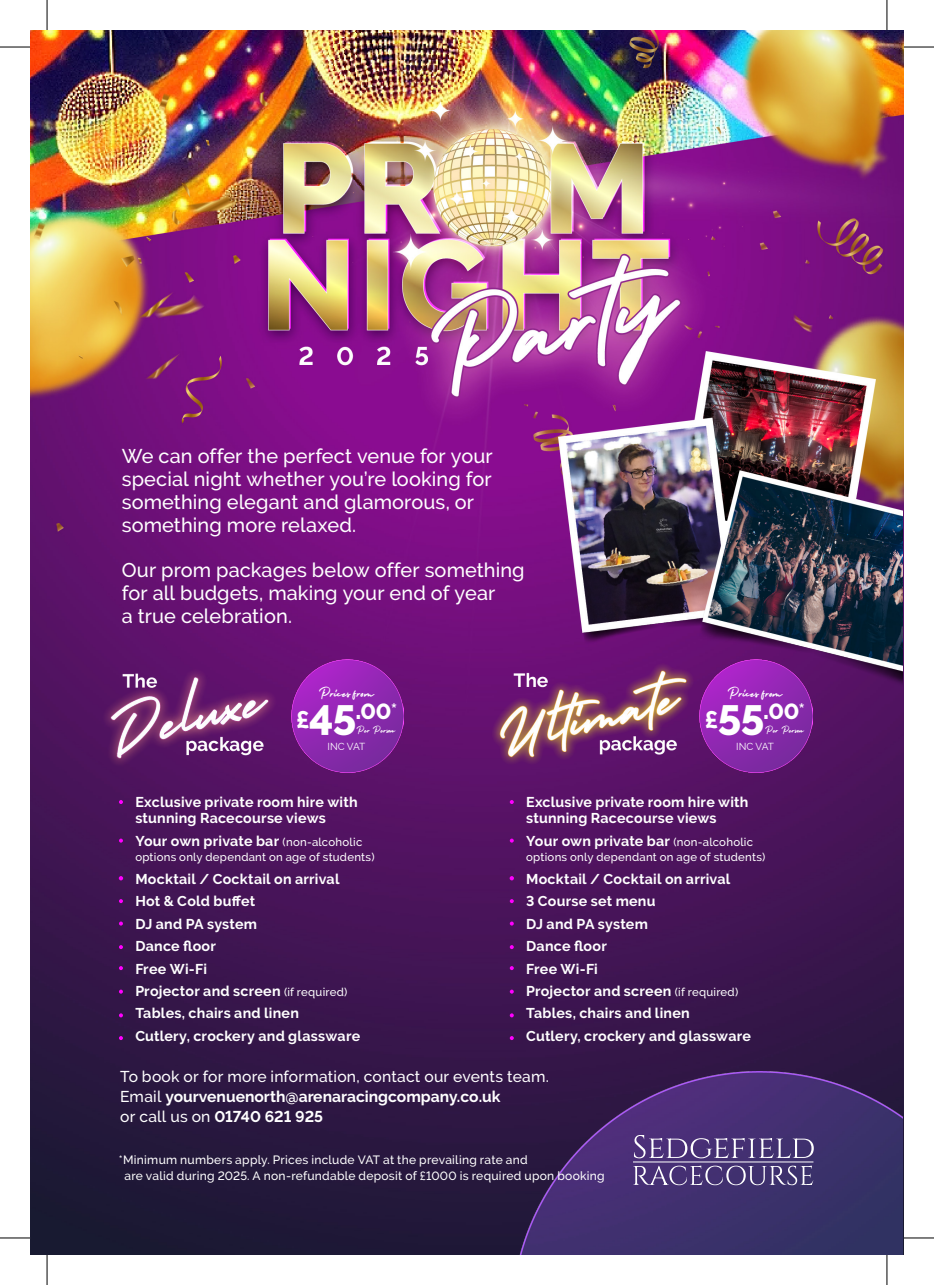
<style>
.page{position:relative;width:934px;height:1285px;background:#fff}
.page>*{position:absolute;margin:0;border:0;box-sizing:border-box;transform-origin:0 0}
.t1{font:800 42px "Raleway";color:#fff}
.t2{font:800 24px "Raleway";color:#fff}
.t3{font:500 19.8px/22.8px "Raleway";letter-spacing:.005em;color:#fff}
.t4{font:500 15.6px/20px "Raleway";letter-spacing:.015em;color:#fff}
.t5{font:700 14.2px/15.6px "Raleway";letter-spacing:.02em;color:#fff}
.t6{font:500 12px/16px "Raleway";letter-spacing:.02em;color:#fff}
.t7{font:500 11.4px "Raleway";letter-spacing:.02em;color:#fff}
.t8{font:10px "Raleway";letter-spacing:-.03em;color:#fff}
.t9{font:9.6px "Holiday Free";color:#fff}
.t10{font:6.6px "Holiday Free";color:#fff}
.s1{font-weight:500;font-size:11.4px}
.s2{font-weight:700}
</style>
<div class="page">
<img style="left:30px;top:30px;width:873px;height:1225px">
<img style="left:558px;top:352px;width:343px;height:341px">
<img style="left:483px;top:645px;width:211px;height:149px">
<img style="left:93px;top:645px;width:189px;height:149px">
<svg style="left:119px;top:800px;width:4px;height:4px"></svg>
<svg style="left:119px;top:838px;width:4px;height:4px"></svg>
<svg style="left:119px;top:876px;width:4px;height:4px"></svg>
<svg style="left:119px;top:899px;width:4px;height:4px"></svg>
<svg style="left:119px;top:945px;width:4px;height:4px"></svg>
<svg style="left:119px;top:921px;width:4px;height:4px"></svg>
<svg style="left:119px;top:966px;width:4px;height:4px"></svg>
<svg style="left:119px;top:989px;width:4px;height:4px"></svg>
<svg style="left:119px;top:1013px;width:4px;height:4px"></svg>
<svg style="left:119px;top:1036px;width:4px;height:4px"></svg>
<svg style="left:509px;top:800px;width:4px;height:4px"></svg>
<svg style="left:509px;top:838px;width:4px;height:4px"></svg>
<svg style="left:509px;top:876px;width:4px;height:4px"></svg>
<svg style="left:509px;top:899px;width:4px;height:4px"></svg>
<svg style="left:509px;top:945px;width:4px;height:4px"></svg>
<svg style="left:509px;top:921px;width:4px;height:4px"></svg>
<svg style="left:509px;top:966px;width:4px;height:4px"></svg>
<svg style="left:509px;top:989px;width:4px;height:4px"></svg>
<svg style="left:509px;top:1013px;width:4px;height:4px"></svg>
<svg style="left:509px;top:1036px;width:4px;height:4px"></svg>
<img style="left:511px;top:1071px;width:390px;height:184px">
<svg style="left:633px;top:1135px;width:180px;height:23px;background:#67558d"></svg>
<svg style="left:633px;top:1165px;width:180px;height:20px;background:#65568b"></svg>
<hr style="left:632px;top:1161px;width:181px;height:1px;background:#fff">
<img style="left:291px;top:659px;width:112px;height:113px">
<img style="left:699px;top:659px;width:112px;height:113px">
<hr style="left:0;top:47px;width:30px;height:1px;background:#000">
<hr style="left:903px;top:47px;width:30px;height:1px;background:#000">
<hr style="left:0;top:1237px;width:30px;height:1px;background:#000">
<hr style="left:903px;top:1237px;width:30px;height:1px;background:#000">
<hr style="left:47px;top:0;width:1px;height:30px;background:#000">
<hr style="left:47px;top:1255px;width:1px;height:30px;background:#000">
<hr style="left:886px;top:0;width:1px;height:30px;background:#000">
<hr style="left:886px;top:1255px;width:1px;height:30px;background:#000">
<p class="t3" style="left:122px;top:445px;width:372px">We can offer the perfect venue for your special night whether you’re looking for something elegant and glamorous, or something more relaxed.</p>
<p class="t3" style="left:122px;top:559px;width:404px">Our prom packages below offer something for all budgets, making your end of year<br>a true celebration.</p>
<p class="t9" style="left:318px;top:687px;width:57px">Prices from</p>
<p class="t10" style="left:356px;top:726px;width:40px">Per Person</p>
<p class="t8" style="left:327px;top:740px;width:39px">INC VAT</p>
<p class="t1" style="left:308px;top:696px;width:90px">45<sup>.</sup><sup>00</sup><sup>*</sup></p>
<p class="t2" style="left:296px;top:706px;width:15px">£</p>
<p class="t9" style="left:727px;top:687px;width:57px">Prices from</p>
<p class="t10" style="left:764px;top:726px;width:40px">Per Person</p>
<p class="t8" style="left:735px;top:740px;width:39px">INC VAT</p>
<p class="t1" style="left:717px;top:696px;width:90px">55<sup>.</sup><sup>00</sup><sup>*</sup></p>
<p class="t2" style="left:704px;top:706px;width:15px">£</p>
<p class="t5" style="left:526px;top:794px;width:224px">Exclusive private room hire with stunning Racecourse views</p>
<p class="t5" style="left:526px;top:833px;width:228px">Your own private bar <span class="s1">(non-alcoholic</span></p>
<p class="t7" style="left:526px;top:850px;width:240px">options only dependant on age of students)</p>
<p class="t5" style="left:526px;top:871px;width:205px">Mocktail / Cocktail on arrival</p>
<p class="t5" style="left:526px;top:893px;width:131px">3 Course set menu</p>
<p class="t5" style="left:526px;top:916px;width:123px">DJ and PA system</p>
<p class="t5" style="left:526px;top:938px;width:82px">Dance floor</p>
<p class="t5" style="left:526px;top:960px;width:73px">Free Wi-Fi</p>
<p class="t5" style="left:526px;top:983px;width:213px">Projector and screen <span class="s1">(if required)</span></p>
<p class="t5" style="left:526px;top:1005px;width:165px">Tables, chairs and linen</p>
<p class="t5" style="left:526px;top:1028px;width:226px">Cutlery, crockery and glassware</p>
<p class="t4" style="left:120px;top:1066px;width:430px">To book or for more information, contact our events team.<br>Email <span class="s2">yourvenuenorth@arenaracingcompany.co.uk<br></span>or call us on <span class="s2">01740 621 925</span></p>
<p class="t6" style="left:124px;top:1152px;width:481px;text-indent:-5px">*Minimum numbers apply. Prices include VAT at the prevailing rate and<br>are valid during 2025. A non-refundable deposit of £1000 is required upon booking</p>
<p class="t5" style="left:135px;top:794px;width:224px">Exclusive private room hire with stunning Racecourse views</p>
<p class="t5" style="left:135px;top:833px;width:228px">Your own private bar <span class="s1">(non-alcoholic</span></p>
<p class="t7" style="left:135px;top:850px;width:240px">options only dependant on age of students)</p>
<p class="t5" style="left:135px;top:871px;width:205px">Mocktail / Cocktail on arrival</p>
<p class="t5" style="left:135px;top:893px;width:121px">Hot &amp; Cold buffet</p>
<p class="t5" style="left:135px;top:916px;width:123px">DJ and PA system</p>
<p class="t5" style="left:135px;top:938px;width:82px">Dance floor</p>
<p class="t5" style="left:135px;top:960px;width:73px">Free Wi-Fi</p>
<p class="t5" style="left:135px;top:983px;width:213px">Projector and screen <span class="s1">(if required)</span></p>
<p class="t5" style="left:135px;top:1005px;width:165px">Tables, chairs and linen</p>
<p class="t5" style="left:135px;top:1028px;width:226px">Cutlery, crockery and glassware</p>
</div>
